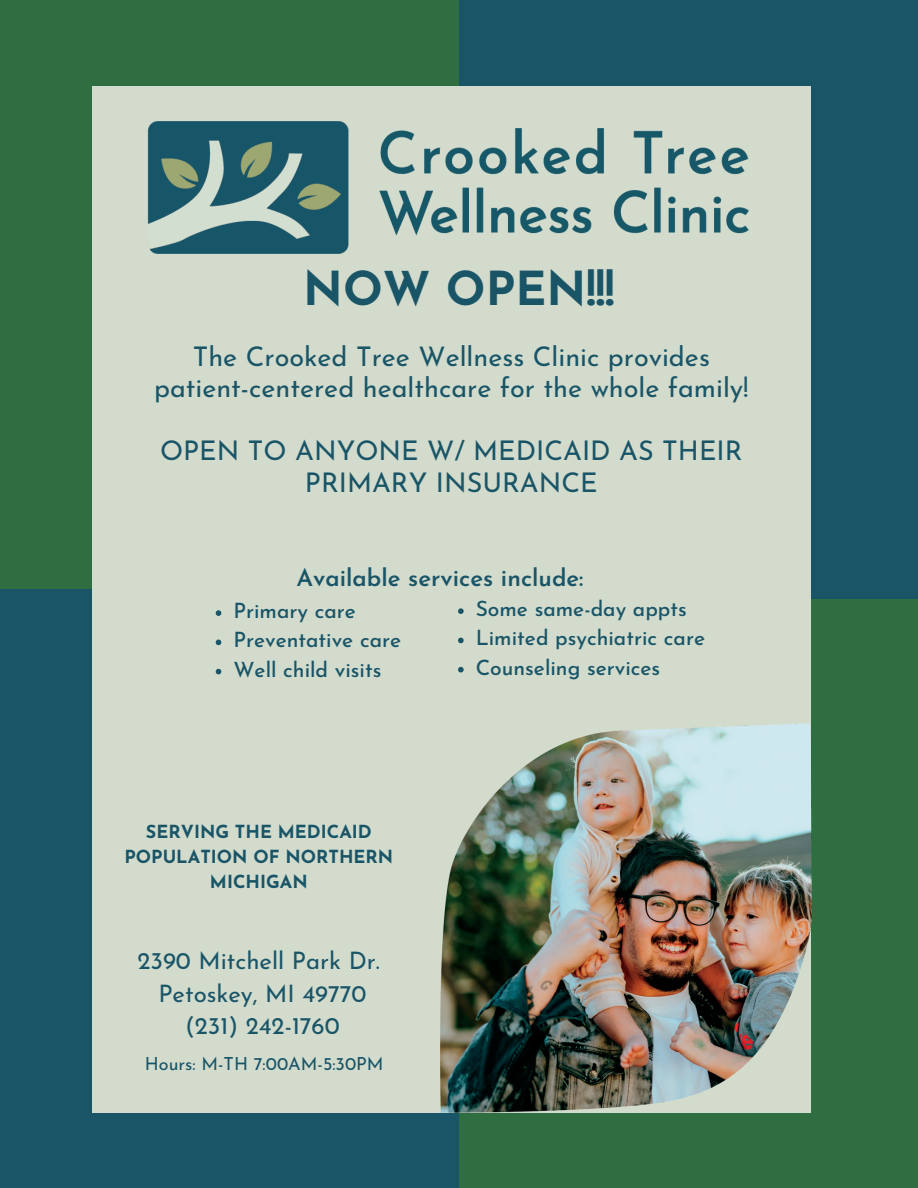
<style>
.page{position:relative;width:918px;height:1188px;background:#195567}
.page>*{position:absolute;margin:0;border:0;box-sizing:border-box;transform-origin:0 0}
.t1{font:700 46.65px "Josefin Sans";color:#195567}
.t2{font:27px/31.5px "Josefin Sans";color:#195567;text-align:center}
.t3{font:24px/32.7px "Josefin Sans";color:#195567;text-align:center}
.t4{font:600 24px "Josefin Sans";color:#195567}
.t5{font:500 21px/29.2px "Josefin Sans";color:#195567}
.t6{font:700 18px/24.8px "Josefin Sans";color:#195567;text-align:center}
.t7{font:18px "Josefin Sans";color:#195567}
</style>
<div class="page">
<div style="left:0;top:0;width:459px;height:589px;background:#2f6e41"></div>
<div style="left:459px;top:599px;width:459px;height:589px;background:#2f6e41"></div>
<div style="left:92px;top:86px;width:718px;height:1027px;background:#d3dbcd"></div>
<img style="left:440px;top:724px;width:371px;height:389px">
<img style="left:147px;top:121px;width:601px;height:133px">
<svg style="left:216px;top:610px;width:5px;height:6px"></svg>
<svg style="left:216px;top:640px;width:5px;height:5px"></svg>
<svg style="left:216px;top:669px;width:5px;height:5px"></svg>
<svg style="left:458px;top:608px;width:6px;height:6px"></svg>
<svg style="left:458px;top:638px;width:6px;height:5px"></svg>
<svg style="left:458px;top:667px;width:6px;height:5px"></svg>
<h1 class="t1" style="left:303px;top:270px;width:313px">NOW OPEN!!!</h1>
<p class="t2" style="left:154px;top:343px;width:596px">The Crooked Tree Wellness Clinic provides patient-centered healthcare for the whole family!</p>
<p class="t2" style="left:160px;top:438px;width:584px">OPEN TO ANYONE W/ MEDICAID AS THEIR<br>PRIMARY INSURANCE</p>
<p class="t4" style="left:296px;top:568px;width:289px">Available services include:</p>
<p class="t5" style="left:233px;top:598px;width:169px">Primary care<br>Preventative care<br>Well child visits</p>
<p class="t6" style="left:124px;top:821px;width:270px">SERVING THE MEDICAID<br>POPULATION OF NORTHERN<br>MICHIGAN</p>
<p class="t3" style="left:137px;top:947px;width:244px">2390 Mitchell Park Dr.<br>Petoskey, MI 49770 (231) 242-1760</p>
<p class="t7" style="left:145px;top:1057px;width:240px">Hours: M-TH 7:00AM-5:30PM</p>
<p class="t5" style="left:476px;top:596px;width:231px">Some same-day appts<br>Limited psychiatric care<br>Counseling services</p>
</div>
